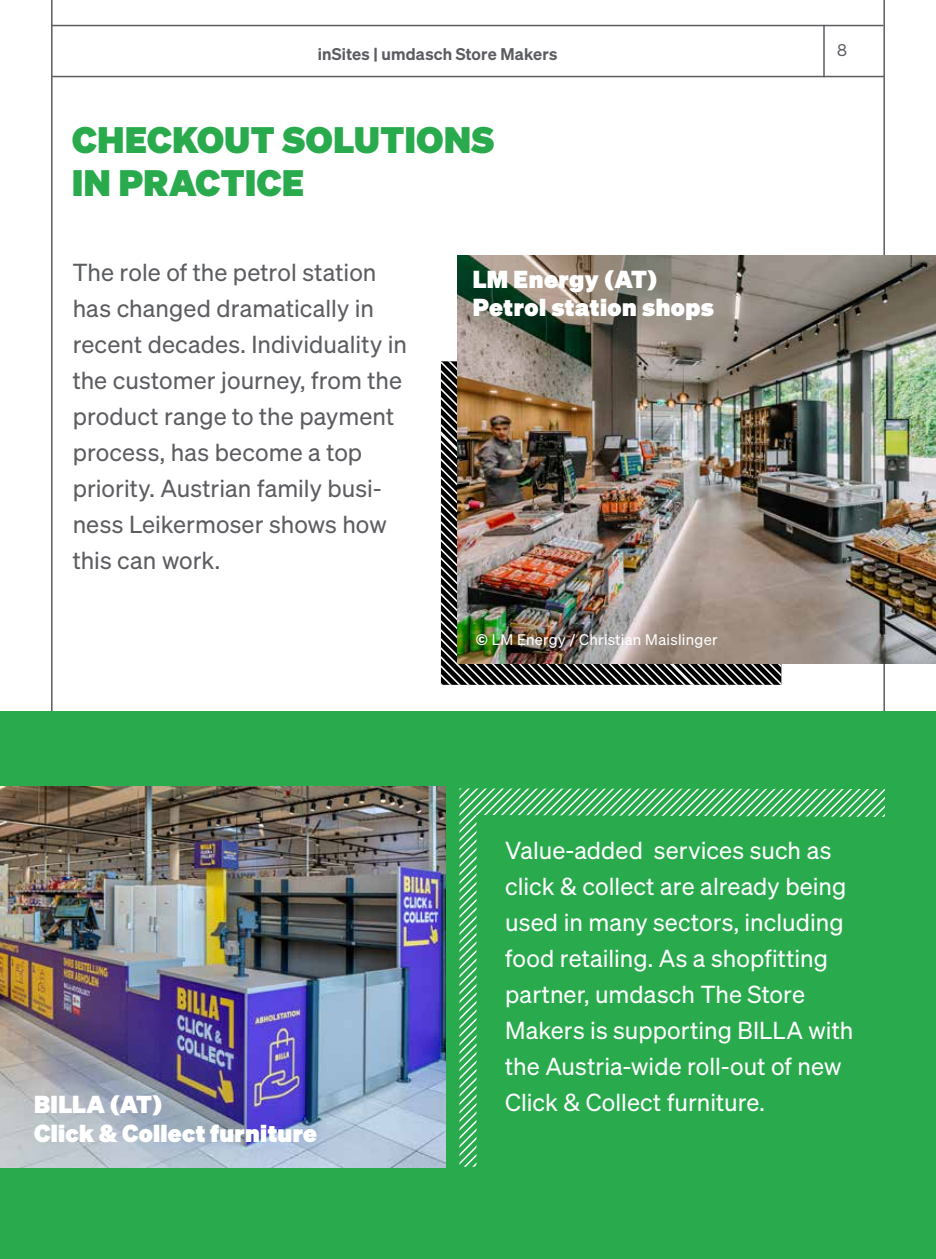
<style>
.page{position:relative;width:936px;height:1259px;background:#fff}
.page>*{position:absolute;margin:0;border:0;box-sizing:border-box;transform-origin:0 0}
.t1{font:36px/43.2px "Sohne Extrafett";letter-spacing:.02em;color:#28aa4d}
.t2{font:24px/36px "Sohne Buch";letter-spacing:.005em;color:#5c5d61}
.t3{font:24px/36px "Sohne Buch";letter-spacing:.005em;color:#fff}
.t4{font:24px/28.8px "Sohne Extrafett";letter-spacing:.015em;color:#fff}
.t5{font:600 16.5px "Sohne";letter-spacing:.015em;color:#5c5d61}
.t6{font:16.5px "Sohne Buch";color:#5c5d61}
.t7{font:15px "Sohne Buch";letter-spacing:.02em;color:#fff}
.s1{font-family:"Sohne";font-weight:600}
</style>
<div class="page">
<hr style="left:52px;top:25px;width:831px;height:1px;background:#5c5d61">
<hr style="left:52px;top:76px;width:832px;height:1px;background:#5c5d61">
<hr style="left:823px;top:25px;width:1px;height:52px;background:#5c5d61">
<hr style="left:51px;top:0;width:2px;height:1259px;background:#5c5d61">
<hr style="left:883px;top:0;width:1px;height:1259px;background:#5c5d61">
<svg style="left:441px;top:361px;width:340px;height:324px"></svg>
<div style="left:0;top:711px;width:935px;height:548px;background:#28aa4d"></div>
<img style="left:458px;top:256px;width:477px;height:407px">
<img style="left:0;top:786px;width:445px;height:381px">
<svg style="left:459px;top:788px;width:425px;height:378px"></svg>
<p class="t5" style="left:318px;top:43px;width:241px">inSites | umdasch Store Makers</p>
<p class="t6" style="left:837px;top:41px;width:11px">8</p>
<h1 class="t1" style="left:72px;top:117px;width:423px">CHECKOUT SOLUTIONS<br>IN PRACTICE</h1>
<p class="t2" style="left:73px;top:254px;width:336px">The role of the petrol station has changed dramatically in recent decades. Individuality in the customer journey, from the product range to the payment process, has become a top priority. Austrian family busi&shy;ness Leikermoser shows how this can work.</p>
<p class="t4" style="left:473px;top:264px;width:242px">LM Energy (AT)<br>Petrol station shops</p>
<p class="t7" style="left:476px;top:631px;width:243px"><span class="s1">©</span> LM Energy / Christian Maislinger</p>
<p class="t4" style="left:34px;top:1089px;width:284px">BILLA (AT)<br>Click &amp; Collect furniture</p>
<p class="t3" style="left:505px;top:831px;width:349px">Value-added services such as click &amp; collect are already being used in many sectors, including food retailing. As a shopfitting partner, umdasch The Store<br>Makers is supporting BILLA with the Austria-wide roll-out of new<br>Click &amp; Collect furniture.</p>
</div>
